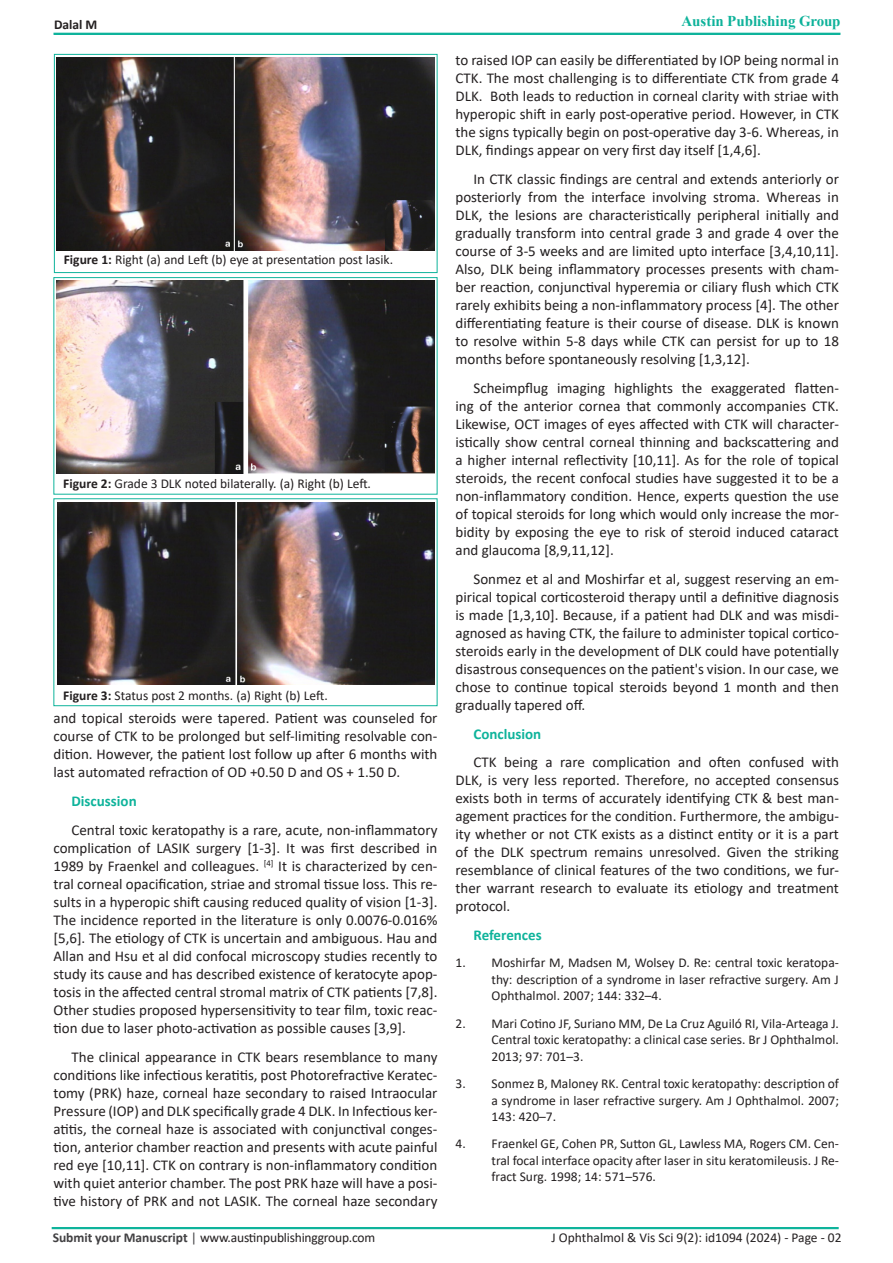
<style>
.page{position:relative;width:893px;height:1263px;background:#fff}
.page>*{position:absolute;margin:0;border:0;box-sizing:border-box;transform-origin:0 0}
.t1{font:15px/18px "Calibri";color:#231f20;text-align:justify}
.t2{font:700 15px "Calibri";color:#0eb39b}
.t3{font:700 15px "Times New Roman";color:#0eb29a}
.t4{font:13.5px/16.5px "Calibri";color:#231f20;text-align:justify}
.t5{font:700 13.5px "Calibri";color:#231f20}
.s1{color:#0eb39b}
.s2{font-weight:700}
.s3{font-weight:700;color:#414042}
.s4{color:#414042}
</style>
<div class="page">
<div style="left:53px;top:33px;width:787px;height:2px;border:2px solid #0eb39b"></div>
<div style="left:52px;top:1227px;width:787px;height:2px;border:2px solid #0eb39b"></div>
<div style="left:54px;top:54px;width:383px;height:219px;border:1px solid #0eb39b"></div>
<img style="left:57px;top:57px;width:378px;height:193px">
<div style="left:53px;top:277px;width:384px;height:218px;border:1px solid #0eb39b"></div>
<img style="left:56px;top:281px;width:378px;height:192px">
<div style="left:53px;top:498px;width:384px;height:208px;border:1px solid #0eb39b"></div>
<img style="left:57px;top:502px;width:378px;height:183px">
<p class="t5" style="left:54px;top:15px;width:45px">Dalal M</p>
<p class="t3" style="left:681px;top:10px;width:161px"><span class="s1">A</span>ustin Publishing Group</p>
<p class="t4" style="left:64px;top:251px;width:331px"><span class="s2">Figure 1:</span> Right (a) and Left (b) eye at presentation post lasik.</p>
<p class="t4" style="left:63px;top:474px;width:309px"><span class="s2">Figure 2:</span> Grade 3 DLK noted bilaterally. (a) Right (b) Left.</p>
<p class="t4" style="left:63px;top:687px;width:266px"><span class="s2">Figure 3:</span> Status post 2 months. (a) Right (b) Left.</p>
<p class="t1" style="left:53px;top:709px;width:385px">and topical steroids were tapered. Patient was counseled for course of CTK to be prolonged but self-limiting resolvable con&shy;dition. However, the patient lost follow up after 6 months with last automated refraction of OD +0.50 D and OS + 1.50 D.</p>
<p class="t2" style="left:71px;top:791px;width:67px">Discussion</p>
<p class="t1" style="left:53px;top:821px;width:385px;text-indent:18px">Central toxic keratopathy is a rare, acute, non-inflammatory complication of LASIK surgery [1-3]. It was first described in 1989 by Fraenkel and colleagues. <sup>[4]</sup> It is characterized by cen&shy;tral corneal opacification, striae and stromal tissue loss. This re&shy;sults in a hyperopic shift causing reduced quality of vision [1-3].<br>The incidence reported in the literature is only 0.0076-0.016% [5,6]. The etiology of CTK is uncertain and ambiguous. Hau and Allan and Hsu et al did confocal microscopy studies recently to study its cause and has described existence of keratocyte apop&shy;tosis in the affected central stromal matrix of CTK patients [7,8].<br>Other studies proposed hypersensitivity to tear film, toxic reac&shy;tion due to laser photo-activation as possible causes [3,9].</p>
<p class="t1" style="left:53px;top:1047px;width:385px;text-indent:18px">The clinical appearance in CTK bears resemblance to many conditions like infectious keratitis, post Photorefractive Keratec&shy;tomy (PRK) haze, corneal haze secondary to raised Intraocular Pressure (IOP) and DLK specifically grade 4 DLK. In Infectious ker&shy;atitis, the corneal haze is associated with conjunctival conges&shy;tion, anterior chamber reaction and presents with acute painful red eye [10,11]. CTK on contrary is non-inflammatory condition with quiet anterior chamber. The post PRK haze will have a posi&shy;tive history of PRK and not LASIK. The corneal haze secondary</p>
<p class="t1" style="left:455px;top:51px;width:385px">to raised IOP can easily be differentiated by IOP being normal in CTK. The most challenging is to differentiate CTK from grade 4<br>DLK. Both leads to reduction in corneal clarity with striae with hyperopic shift in early post-operative period. However, in CTK the signs typically begin on post-operative day 3-6. Whereas, in DLK, findings appear on very first day itself [1,4,6].</p>
<p class="t1" style="left:455px;top:170px;width:385px;text-indent:18px">In CTK classic findings are central and extends anteriorly or posteriorly from the interface involving stroma. Whereas in DLK, the lesions are characteristically peripheral initially and gradually transform into central grade 3 and grade 4 over the course of 3-5 weeks and are limited upto interface [3,4,10,11].<br>Also, DLK being inflammatory processes presents with cham&shy;ber reaction, conjunctival hyperemia or ciliary flush which CTK rarely exhibits being a non-inflammatory process [4]. The other differentiating feature is their course of disease. DLK is known to resolve within 5-8 days while CTK can persist for up to 18 months before spontaneously resolving [1,3,12].</p>
<p class="t1" style="left:455px;top:378px;width:385px;text-indent:18px">Scheimpflug imaging highlights the exaggerated flatten&shy;ing of the anterior cornea that commonly accompanies CTK.<br>Likewise, OCT images of eyes affected with CTK will character&shy;istically show central corneal thinning and backscattering and a higher internal reflectivity [10,11]. As for the role of topical steroids, the recent confocal studies have suggested it to be a non-inflammatory condition. Hence, experts question the use of topical steroids for long which would only increase the mor&shy;bidity by exposing the eye to risk of steroid induced cataract and glaucoma [8,9,11,12].</p>
<p class="t1" style="left:455px;top:569px;width:385px;text-indent:18px">Sonmez et al and Moshirfar et al, suggest reserving an em&shy;pirical topical corticosteroid therapy until a definitive diagnosis is made [1,3,10]. Because, if a patient had DLK and was misdi&shy;agnosed as having CTK, the failure to administer topical cortico&shy;steroids early in the development of DLK could have potentially disastrous consequences on the patient's vision. In our case, we chose to continue topical steroids beyond 1 month and then gradually tapered off.</p>
<p class="t2" style="left:473px;top:723px;width:69px">Conclusion</p>
<p class="t1" style="left:455px;top:753px;width:385px;text-indent:18px">CTK being a rare complication and often confused with DLK, is very less reported. Therefore, no accepted consensus exists both in terms of accurately identifying CTK &amp; best man&shy;agement practices for the condition. Furthermore, the ambigu&shy;ity whether or not CTK exists as a distinct entity or it is a part of the DLK spectrum remains unresolved. Given the striking resemblance of clinical features of the two conditions, we fur&shy;ther warrant research to evaluate its etiology and treatment protocol.</p>
<p class="t2" style="left:473px;top:924px;width:70px">References</p>
<p class="t4" style="left:491px;top:954px;width:349px;text-indent:-36px">1. Moshirfar M, Madsen M, Wolsey D. Re: central toxic keratopa&shy;thy: description of a syndrome in laser refractive surgery. Am J Ophthalmol. 2007; 144: 332–4.</p>
<p class="t4" style="left:491px;top:1015px;width:349px;text-indent:-36px">2. Mari Cotino JF, Suriano MM, De La Cruz Aguiló RI, Vila-Arteaga J.<br>Central toxic keratopathy: a clinical case series. Br J Ophthalmol.<br>2013; 97: 701–3.</p>
<p class="t4" style="left:491px;top:1075px;width:349px;text-indent:-36px">3. Sonmez B, Maloney RK. Central toxic keratopathy: description of a syndrome in laser refractive surgery. Am J Ophthalmol. 2007; 143: 420–7.</p>
<p class="t4" style="left:491px;top:1135px;width:349px;text-indent:-36px">4. Fraenkel GE, Cohen PR, Sutton GL, Lawless MA, Rogers CM. Cen&shy;tral focal interface opacity after laser in situ keratomileusis. J Re&shy;fract Surg. 1998; 14: 571–576.</p>
<p class="t4" style="left:53px;top:1228px;width:324px"><span class="s3">Submit your Manuscript</span> <span class="s4">|</span> www.austinpublishinggroup.com</p>
<p class="t4" style="left:552px;top:1229px;width:291px">J Ophthalmol &amp; Vis Sci 9(2): id1094 (2024) - Page - 02</p>
</div>
